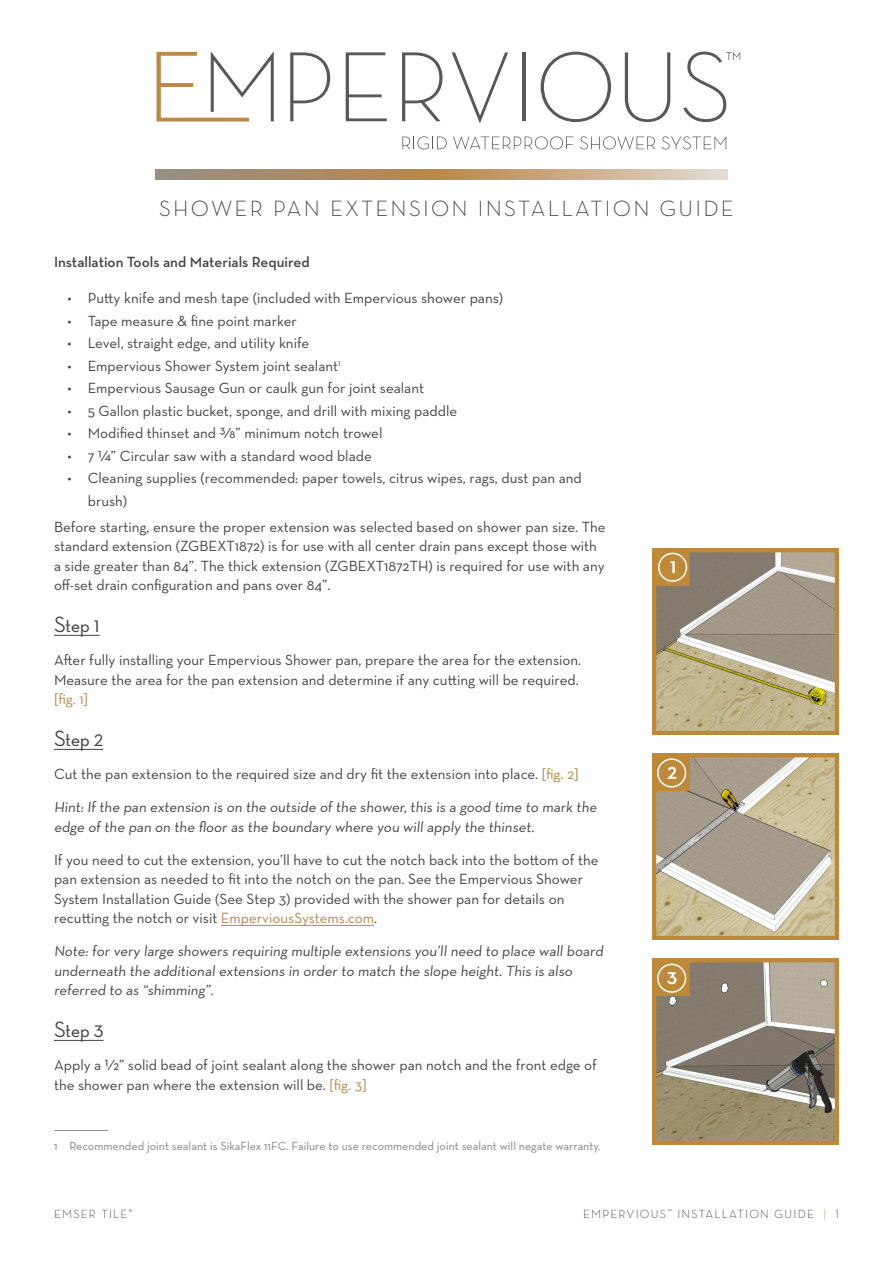
<style>
.page{position:relative;width:893px;height:1263px;background:#fff}
.page>*{position:absolute;margin:0;border:0;box-sizing:border-box;transform-origin:0 0}
.t1{font:300 22.5px "Neutraface Text";letter-spacing:.1em;color:#434343}
.t2{font:500 22.5px "Neutra Disp";letter-spacing:-.005em;color:#434343}
.t3{font:15px/19.5px "Neutraface Text";color:#434343}
.t4{font:600 15px "Neutraface Text";color:#434343}
.t5{font:12px "Neutraface Text";color:#828384}
.t6{font:300 12px "Neutraface Text";letter-spacing:.1em;color:#434343}
.t7{font:300 7.05px "Neutraface Text";color:#434343}
.s1{color:#b98747}
.s2{color:#7e8083}
</style>
<div class="page">
<hr style="left:54px;top:635px;width:46px;height:1px;background:#434343">
<hr style="left:54px;top:749px;width:49px;height:1px;background:#434343">
<hr style="left:221px;top:925px;width:153px;height:1px;background:#b98747">
<hr style="left:54px;top:1040px;width:50px;height:1px;background:#434343">
<hr style="left:54px;top:1130px;width:54px;height:1px;background:#939598">
<svg style="left:157px;top:52px;width:117px;height:69px"></svg>
<svg style="left:290px;top:52px;width:40px;height:69px"></svg>
<svg style="left:346px;top:52px;width:41px;height:69px"></svg>
<svg style="left:402px;top:52px;width:41px;height:69px"></svg>
<svg style="left:452px;top:52px;width:56px;height:71px"></svg>
<hr style="left:522px;top:52px;width:4px;height:69px;background:#57585a">
<svg style="left:541px;top:52px;width:70px;height:70px"></svg>
<svg style="left:625px;top:52px;width:45px;height:70px"></svg>
<svg style="left:683px;top:52px;width:57px;height:70px"></svg>
<svg style="left:402px;top:136px;width:45px;height:13px"></svg>
<svg style="left:453px;top:136px;width:120px;height:13px"></svg>
<svg style="left:580px;top:136px;width:75px;height:13px"></svg>
<svg style="left:662px;top:136px;width:64px;height:13px"></svg>
<img style="left:653px;top:548px;width:186px;height:186px">
<img style="left:653px;top:753px;width:186px;height:186px">
<img style="left:653px;top:959px;width:186px;height:186px">
<svg style="left:155px;top:170px;width:572px;height:9px;background:#bc9d7a"></svg>
<svg style="left:670px;top:561px;width:5px;height:12px"></svg>
<div style="left:658px;top:553px;width:29px;height:29px;border:2px solid #fff;border-radius:50%"></div>
<svg style="left:667px;top:972px;width:9px;height:12px"></svg>
<div style="left:657px;top:964px;width:29px;height:29px;border:2px solid #fff;border-radius:50%"></div>
<svg style="left:667px;top:767px;width:9px;height:12px"></svg>
<div style="left:657px;top:758px;width:29px;height:29px;border:2px solid #fff;border-radius:50%"></div>
<p class="t1" style="left:159px;top:194px;width:576px">SHOWER PAN EXTENSION INSTALLATION GUIDE</p>
<p class="t4" style="left:54px;top:253px;width:257px">Installation Tools and Materials Required</p>
<p class="t3" style="left:68px;top:288px;width:437px">• Putty knife and mesh tape (included with Empervious shower pans)</p>
<p class="t3" style="left:68px;top:310px;width:231px">• Tape measure &amp; fine point marker</p>
<p class="t3" style="left:68px;top:333px;width:243px">• Level, straight edge, and utility knife</p>
<p class="t3" style="left:68px;top:355px;width:275px">• Empervious Shower System joint sealant<sup>1</sup></p>
<p class="t3" style="left:68px;top:378px;width:358px">• Empervious Sausage Gun or caulk gun for joint sealant</p>
<p class="t3" style="left:68px;top:400px;width:391px">• 5 Gallon plastic bucket, sponge, and drill with mixing paddle</p>
<p class="t3" style="left:68px;top:423px;width:316px">• Modified thinset and 3/8” minimum notch trowel</p>
<p class="t3" style="left:68px;top:445px;width:306px">• 7 1/4” Circular saw with a standard wood blade</p>
<p class="t3" style="left:88px;top:466px;width:496px;line-height:22.5px;text-indent:-20px">• Cleaning supplies (recommended: paper towels, citrus wipes, rags, dust pan and brush)</p>
<p class="t3" style="left:54px;top:517px;width:553px">Before starting, ensure the proper extension was selected based on shower pan size. The standard extension (ZGBEXT1872) is for use with all center drain pans except those with a side greater than 84”. The thick extension (ZGBEXT1872TH) is required for use with any off-set drain configuration and pans over 84”.</p>
<p class="t2" style="left:54px;top:612px;width:47px">Step 1</p>
<p class="t3" style="left:54px;top:650px;width:529px">After fully installing your Empervious Shower pan, prepare the area for the extension.<br>Measure the area for the pan extension and determine if any cutting will be required. <span class="s1">[fig. 1]</span></p>
<p class="t2" style="left:54px;top:726px;width:51px">Step 2</p>
<p class="t3" style="left:54px;top:764px;width:526px">Cut the pan extension to the required size and dry fit the extension into place. <span class="s1">[fig. 2]</span></p>
<p class="t3" style="left:54px;top:797px;width:546px">Hint: If the pan extension is on the outside of the shower, this is a good time to mark the edge of the pan on the floor as the boundary where you will apply the thinset.</p>
<p class="t3" style="left:54px;top:850px;width:546px">If you need to cut the extension, you’ll have to cut the notch back into the bottom of the pan extension as needed to fit into the notch on the pan. See the Empervious Shower System Installation Guide (See Step 3) provided with the shower pan for details on recutting the notch or visit <span class="s1">EmperviousSystems.com</span>.</p>
<p class="t3" style="left:54px;top:941px;width:553px">Note: for very large showers requiring multiple extensions you’ll need to place wall board underneath the additional extensions in order to match the slope height. This is also referred to as “shimming”.</p>
<p class="t2" style="left:54px;top:1017px;width:51px">Step 3</p>
<p class="t3" style="left:54px;top:1055px;width:544px">Apply a 1/2” solid bead of joint sealant along the shower pan notch and the front edge of the shower pan where the extension will be. <span class="s1">[fig. 3]</span></p>
<p class="t5" style="left:54px;top:1138px;width:548px"><span class="s2">1</span> Recommended joint sealant is SikaFlex 11FC. Failure to use recommended joint sealant will negate warranty.</p>
<p class="t6" style="left:54px;top:1207px;width:75px">EMSER TILE</p>
<p class="t7" style="left:129px;top:1207px;width:5px">®</p>
<p class="t6" style="left:583px;top:1207px;width:257px">EMPERVIOUS<sup>™</sup> INSTALLATION GUIDE <span class="s1">|</span> 1</p>
</div>
